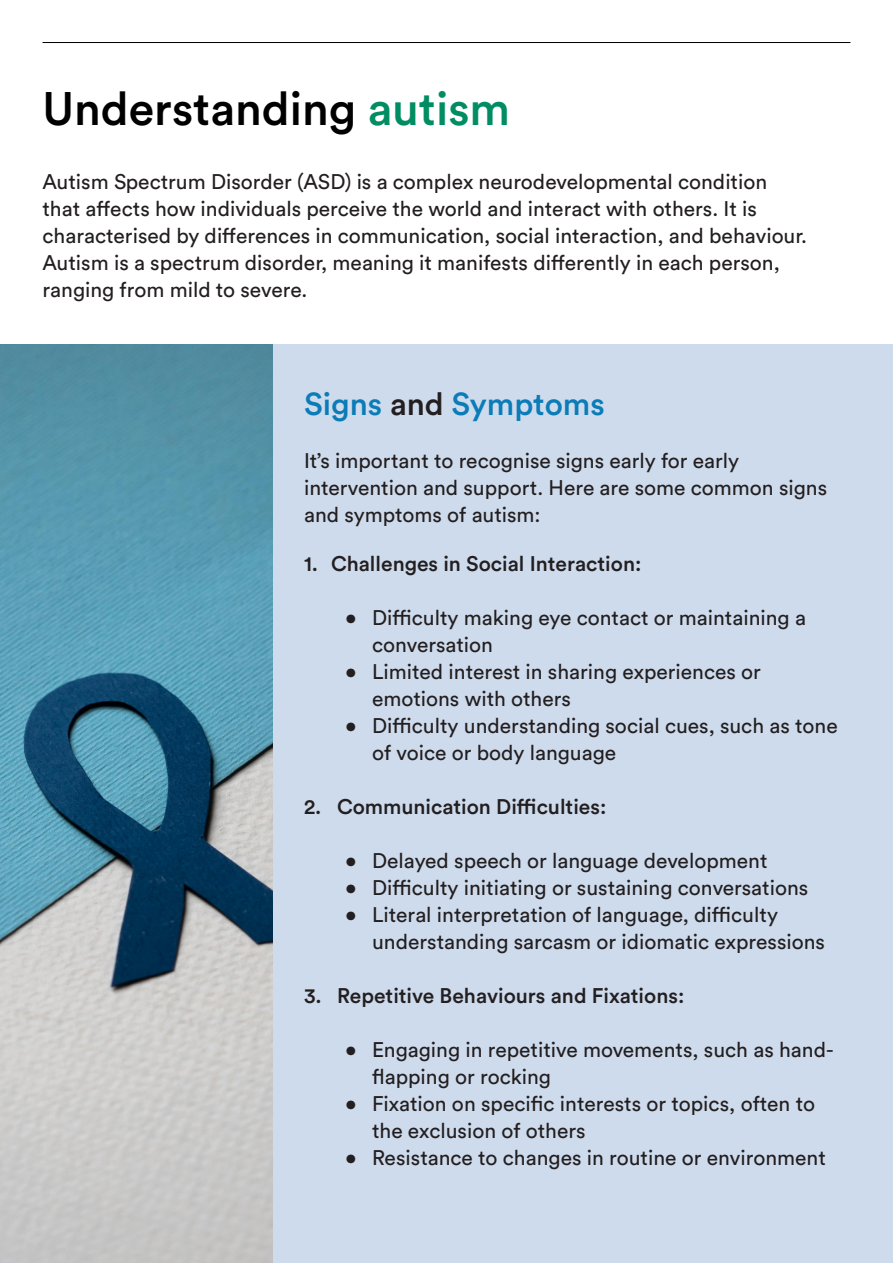
<style>
.page{position:relative;width:893px;height:1263px;background:#fff}
.page>*{position:absolute;margin:0;border:0;box-sizing:border-box;transform-origin:0 0}
.t1{font:500 46.5px "Circular Std";color:#000}
.t2{font:500 31.5px "Circular Std";color:#0b7cb7}
.t3{font:21px/27px "Circular Std";color:#231f20}
.t4{font:500 21px "Circular Std";color:#231f20}
.s1{color:#008d63}
.s2{color:#231f20}
</style>
<div class="page">
<hr style="left:892px;top:87px;width:1px;height:413px;background:#cedbec">
<hr style="left:43px;top:42px;width:807px;height:1px;background:#000">
<div style="left:0;top:344px;width:893px;height:919px;background:#cedbec"></div>
<img style="left:0;top:344px;width:272px;height:919px">
<p class="t1" style="left:43px;top:79px;width:469px">Understanding <span class="s1">autism</span></p>
<p class="t3" style="left:43px;top:168px;width:766px">Autism Spectrum Disorder (ASD) is a complex neurodevelopmental condition that affects how individuals perceive the world and interact with others. It is characterised by differences in communication, social interaction, and behaviour.<br>Autism is a spectrum disorder, meaning it manifests differently in each person, ranging from mild to severe.</p>
<p class="t2" style="left:304px;top:384px;width:302px">Signs <span class="s2">and</span> Symptoms</p>
<p class="t3" style="left:304px;top:446px;width:525px">It’s important to recognise signs early for early intervention and support. Here are some common signs and symptoms of autism:</p>
<p class="t4" style="left:304px;top:550px;width:339px">1. Challenges in Social Interaction:</p>
<p class="t3" style="left:372px;top:604px;width:435px;text-indent:-27px">• Difficulty making eye contact or maintaining a conversation</p>
<p class="t3" style="left:372px;top:658px;width:390px;text-indent:-27px">• Limited interest in sharing experiences or emotions with others</p>
<p class="t3" style="left:372px;top:712px;width:467px;text-indent:-27px">• Difficulty understanding social cues, such as tone of voice or body language</p>
<p class="t4" style="left:304px;top:793px;width:304px">2. Communication Difficulties:</p>
<p class="t3" style="left:345px;top:847px;width:424px">• Delayed speech or language development</p>
<p class="t3" style="left:345px;top:874px;width:465px">• Difficulty initiating or sustaining conversations</p>
<p class="t3" style="left:372px;top:901px;width:455px;text-indent:-27px">• Literal interpretation of language, difficulty understanding sarcasm or idiomatic expressions</p>
<p class="t4" style="left:304px;top:982px;width:382px">3. Repetitive Behaviours and Fixations:</p>
<p class="t3" style="left:372px;top:1036px;width:463px;text-indent:-27px">• Engaging in repetitive movements, such as hand&shy;flapping or rocking</p>
<p class="t3" style="left:372px;top:1090px;width:444px;text-indent:-27px">• Fixation on specific interests or topics, often to the exclusion of others</p>
<p class="t3" style="left:345px;top:1144px;width:482px">• Resistance to changes in routine or environment</p>
</div>
